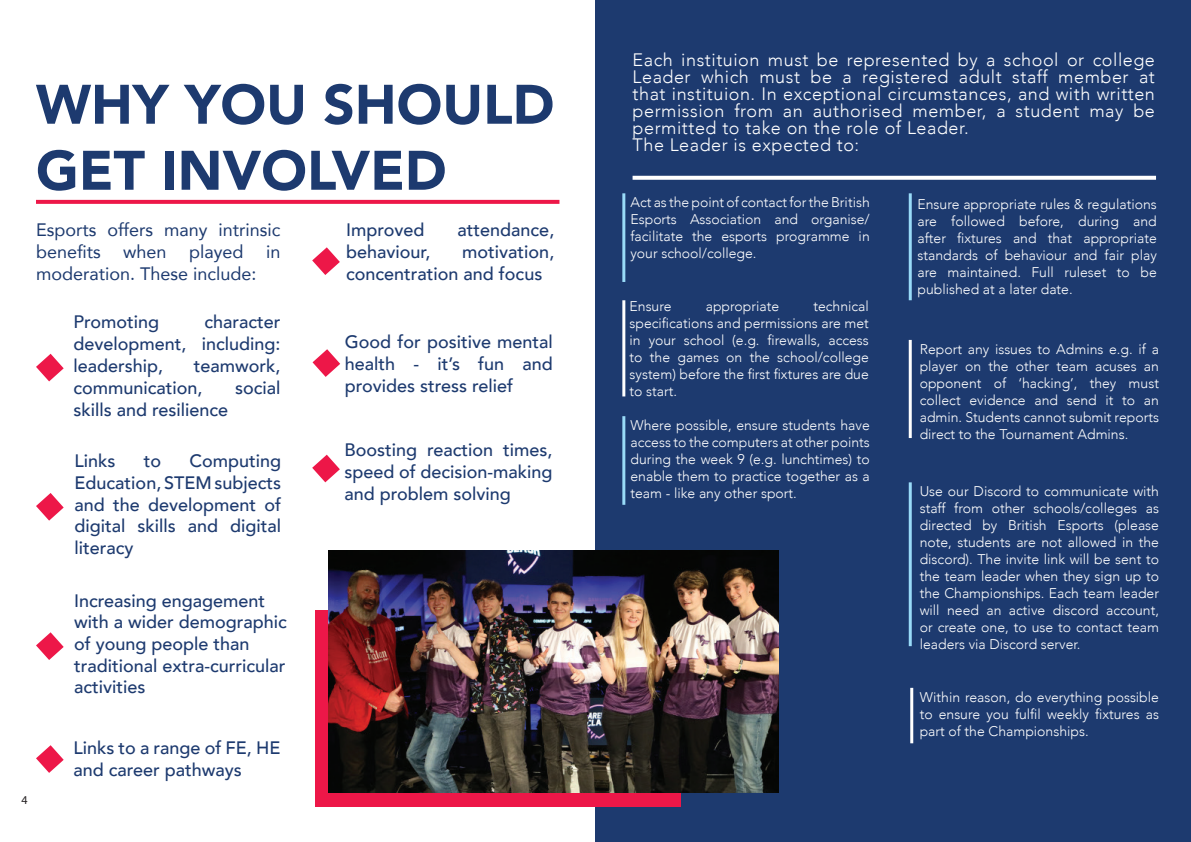
<style>
.page{position:relative;width:1191px;height:842px;background:#fff}
.page>*{position:absolute;margin:0;border:0;box-sizing:border-box;transform-origin:0 0}
.t1{font:900 55px/66px "Avenir";color:#1d3a6f}
.t2{font:500 18px/22px "Avenir";color:#1d3a6f}
.t3{font:300 18px/17px "Avenir";letter-spacing:.03em;color:#fff}
.t4{font:18px/22px "Avenir";color:#1d3a6f}
.t5{font:300 14px/17px "Avenir";color:#fff;text-align:justify}
.t6{font:12px "Myriad Pro";color:#231f20}
</style>
<div class="page">
<div style="left:595px;top:0;width:596px;height:842px;background:#1d3a6f"></div>
<svg style="left:36px;top:200px;width:523px;height:4px;fill:#ed1748"></svg>
<div style="left:315px;top:610px;width:365px;height:196px;background:#ed1748"></div>
<img style="left:329px;top:550px;width:449px;height:242px">
<svg style="left:36px;top:493px;width:28px;height:28px"></svg>
<svg style="left:36px;top:632px;width:28px;height:28px"></svg>
<svg style="left:36px;top:745px;width:28px;height:28px"></svg>
<svg style="left:312px;top:247px;width:28px;height:28px"></svg>
<svg style="left:312px;top:349px;width:28px;height:28px"></svg>
<svg style="left:312px;top:455px;width:28px;height:27px"></svg>
<svg style="left:36px;top:354px;width:28px;height:27px"></svg>
<svg style="left:632px;top:176px;width:524px;height:4px;fill:#fff"></svg>
<hr style="left:622px;top:193px;width:3px;height:89px;background:#99dbf8">
<hr style="left:622px;top:300px;width:3px;height:96px;background:#fff">
<hr style="left:622px;top:416px;width:3px;height:89px;background:#99dbf8">
<hr style="left:908px;top:193px;width:3px;height:107px;background:#99dbf8">
<hr style="left:908px;top:340px;width:3px;height:98px;background:#fff">
<hr style="left:908px;top:482px;width:3px;height:164px;background:#99dbf8">
<hr style="left:910px;top:688px;width:3px;height:55px;background:#fff">
<h1 class="t1" style="left:36px;top:70px;width:520px">WHY YOU SHOULD<br>GET INVOLVED</h1>
<p class="t4" style="left:36px;top:218px;width:246px">Esports offers many intrinsic benefits</p>
<p class="t2" style="left:346px;top:218px;width:80px">Improved</p>
<p class="t2" style="left:457px;top:218px;width:98px">attendance,</p>
<p class="t2" style="left:346px;top:240px;width:86px">behaviour,</p>
<p class="t4" style="left:123px;top:240px;width:45px">when</p>
<p class="t4" style="left:189px;top:240px;width:56px">played</p>
<p class="t4" style="left:266px;top:240px;width:16px">in</p>
<p class="t4" style="left:36px;top:262px;width:222px">moderation. These include:</p>
<p class="t2" style="left:346px;top:240px;width:210px;text-indent:116px">motivation, concentration and focus</p>
<p class="t2" style="left:73px;top:309px;width:209px;text-align:justify;text-indent:131px">character development, including: leadership,</p>
<p class="t2" style="left:73px;top:309px;width:87px">Promoting</p>
<p class="t2" style="left:73px;top:353px;width:209px;text-indent:120px">teamwork, communication,</p>
<p class="t2" style="left:235px;top:375px;width:47px">social</p>
<p class="t2" style="left:73px;top:397px;width:156px">skills and resilience</p>
<p class="t2" style="left:75px;top:449px;width:43px">Links</p>
<p class="t2" style="left:144px;top:449px;width:19px">to</p>
<p class="t2" style="left:75px;top:449px;width:208px;line-height:21.6px;text-align:justify;text-indent:115px">Computing Education, STEM subjects and the development of digital skills and digital literacy</p>
<p class="t2" style="left:74px;top:589px;width:214px;line-height:21.6px">Increasing engagement with a wider demographic of young people than traditional extra-curricular activities</p>
<p class="t2" style="left:345px;top:330px;width:210px;text-align:justify">Good for positive mental health - it’s fun and provides stress relief</p>
<p class="t2" style="left:344px;top:438px;width:210px;text-align:justify">Boosting reaction times, speed of decision-making and problem solving</p>
<p class="t6" style="left:21px;top:792px;width:8px">4</p>
<p class="t2" style="left:73px;top:735px;width:209px">Links to a range of FE, HE and career pathways</p>
<p class="t3" style="left:632px;top:51px;width:524px">Each instituion must be represented by a school or college Leader which must be a registered adult staff member at that instituion. In exceptional circumstances, and with written permission from an authorised member, a student may be permitted to take on the role of Leader.<br>The Leader is expected to:</p>
<p class="t5" style="left:630px;top:194px;width:241px">Act as the point of contact for the British Esports Association and organise/ facilitate the esports programme in your school/college.</p>
<p class="t5" style="left:629px;top:297px;width:44px">Ensure</p>
<p class="t5" style="left:706px;top:297px;width:75px">appropriate</p>
<p class="t5" style="left:629px;top:297px;width:241px;text-indent:184px">technical specifications and permissions are met in your school (e.g. firewalls, access to the games on the school/college system) before the first fixtures are due to start.</p>
<p class="t5" style="left:630px;top:417px;width:241px">Where possible, ensure students have access to the computers at other points during the week 9 (e.g. lunchtimes) to enable them to practice together as a team - like any other sport.</p>
<p class="t5" style="left:917px;top:195px;width:241px">Ensure appropriate rules &amp; regulations are followed before, during and after fixtures and that appropriate standards of behaviour and fair play are maintained. Full ruleset to be published at a later date.</p>
<p class="t5" style="left:919px;top:340px;width:241px">Report any issues to Admins e.g. if a player on the other team acuses an opponent of ‘hacking’, they must collect evidence and send it to an admin. Students cannot submit reports direct to the Tournament Admins.</p>
<p class="t5" style="left:919px;top:483px;width:241px">Use our Discord to communicate with staff from other schools/colleges as directed by British Esports (please note, students are not allowed in the discord). The invite link will be sent to the team leader when they sign up to the Championships. Each team leader will need an active discord account, or create one, to use to contact team leaders via Discord server.</p>
<p class="t5" style="left:919px;top:688px;width:241px">Within reason, do everything possible to ensure you fulfil weekly fixtures as part of the Championships.</p>
</div>
